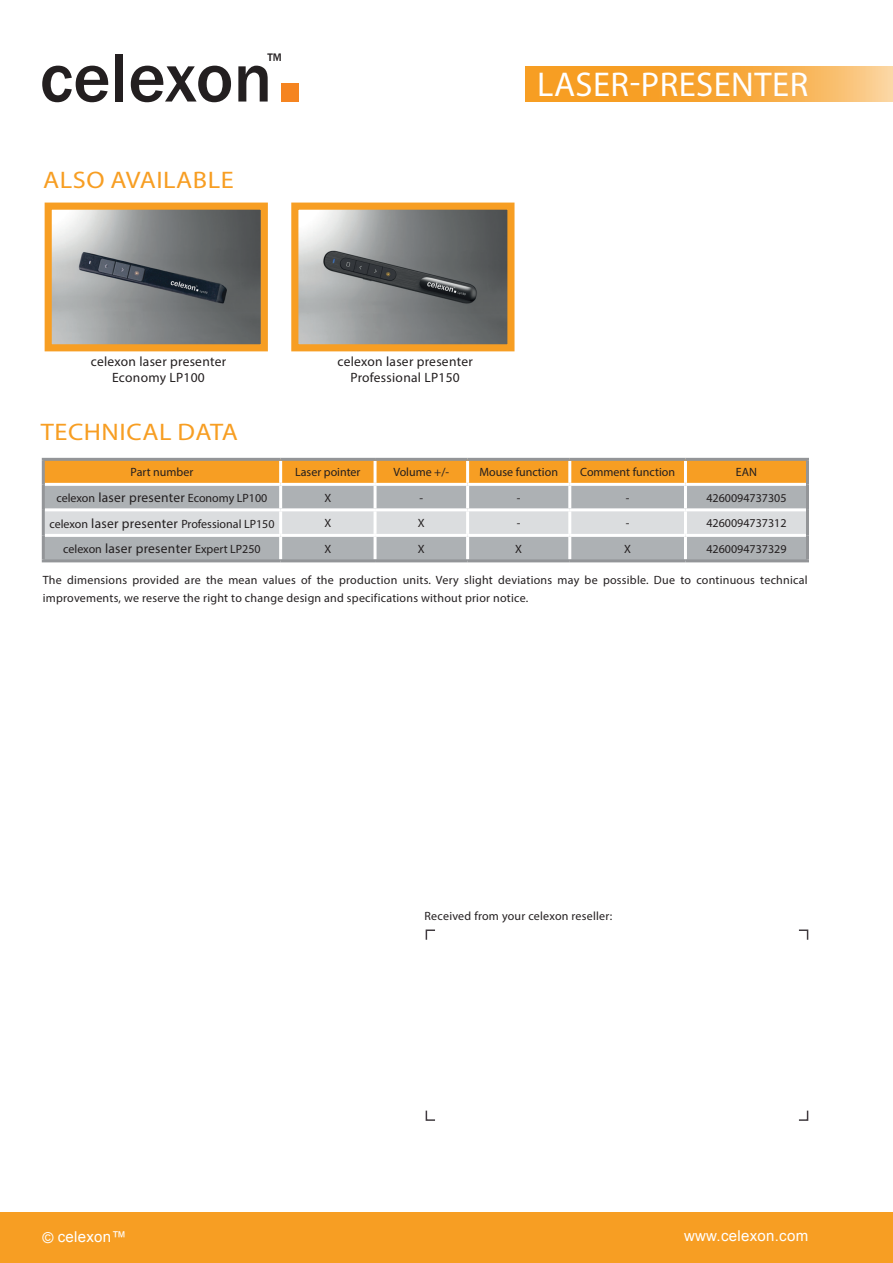
<style>
.page{position:relative;width:893px;height:1263px;background:#fff}
.page>*{position:absolute;margin:0;border:0;box-sizing:border-box;transform-origin:0 0}
.t1{font:500 71.25px "Franklin Gothic";color:#231f20}
.t2{font:34.5px "Myriad Pro";letter-spacing:.015em;color:#fff}
.t3{font:24px "Myriad Pro";letter-spacing:.02em;color:#f79e23;scale:1.1 1}
.t4{font:15px "Arial";letter-spacing:.02em;color:#fff}
.t5{font:13.5px/16.2px "Myriad Pro";letter-spacing:.02em;color:#231f20;text-align:center}
.t6{font:12px/18px "Myriad Pro";letter-spacing:.015em;color:#231f20}
.t7{font:500 11.25px "Franklin Gothic";color:#231f20}
.s1{font-size:142.65px;color:#f58420}
.s2{font-size:13.5px}
</style>
<div class="page">
<div style="left:0;top:1212px;width:893px;height:51px;background:#f79e23"></div>
<svg style="left:526px;top:66px;width:367px;height:35px;background:#f7ab41"></svg>
<div style="left:45px;top:461px;width:761px;height:22px;background:#f79e23"></div>
<div style="left:45px;top:486px;width:761px;height:73px;background:#adb1b4"></div>
<div style="left:45px;top:511px;width:761px;height:23px;background:#dbdddf"></div>
<hr style="left:279px;top:461px;width:3px;height:22px;background:#fff">
<hr style="left:374px;top:461px;width:3px;height:22px;background:#fff">
<hr style="left:466px;top:461px;width:3px;height:22px;background:#fff">
<hr style="left:568px;top:461px;width:3px;height:22px;background:#fff">
<hr style="left:684px;top:461px;width:3px;height:22px;background:#fff">
<hr style="left:279px;top:486px;width:3px;height:22px;background:#fff">
<hr style="left:374px;top:486px;width:3px;height:22px;background:#fff">
<hr style="left:466px;top:486px;width:3px;height:22px;background:#fff">
<hr style="left:568px;top:486px;width:3px;height:22px;background:#fff">
<hr style="left:684px;top:486px;width:3px;height:22px;background:#fff">
<hr style="left:281px;top:508px;width:94px;height:3px;background:#fff">
<hr style="left:375px;top:508px;width:93px;height:3px;background:#fff">
<hr style="left:374px;top:511px;width:3px;height:23px;background:#fff">
<hr style="left:468px;top:508px;width:102px;height:3px;background:#fff">
<hr style="left:466px;top:511px;width:3px;height:23px;background:#fff">
<hr style="left:570px;top:508px;width:115px;height:3px;background:#fff">
<hr style="left:568px;top:511px;width:3px;height:23px;background:#fff">
<hr style="left:685px;top:508px;width:121px;height:3px;background:#fff">
<hr style="left:684px;top:511px;width:3px;height:23px;background:#fff">
<hr style="left:281px;top:534px;width:94px;height:3px;background:#fff">
<hr style="left:375px;top:534px;width:93px;height:3px;background:#fff">
<hr style="left:374px;top:537px;width:3px;height:22px;background:#fff">
<hr style="left:468px;top:534px;width:102px;height:3px;background:#fff">
<hr style="left:466px;top:537px;width:3px;height:22px;background:#fff">
<hr style="left:570px;top:534px;width:115px;height:3px;background:#fff">
<hr style="left:568px;top:537px;width:3px;height:22px;background:#fff">
<hr style="left:685px;top:534px;width:121px;height:3px;background:#fff">
<hr style="left:684px;top:537px;width:3px;height:22px;background:#fff">
<hr style="left:279px;top:537px;width:3px;height:22px;background:#fff">
<hr style="left:45px;top:508px;width:236px;height:3px;background:#fff">
<hr style="left:279px;top:511px;width:3px;height:23px;background:#fff">
<hr style="left:45px;top:534px;width:236px;height:3px;background:#fff">
<hr style="left:42px;top:458px;width:239px;height:3px;background:#939598">
<hr style="left:42px;top:461px;width:3px;height:23px;background:#939598">
<hr style="left:281px;top:458px;width:94px;height:3px;background:#939598">
<hr style="left:375px;top:458px;width:93px;height:3px;background:#939598">
<hr style="left:468px;top:458px;width:102px;height:3px;background:#939598">
<hr style="left:570px;top:458px;width:115px;height:3px;background:#939598">
<hr style="left:685px;top:458px;width:124px;height:3px;background:#939598">
<hr style="left:806px;top:461px;width:3px;height:23px;background:#939598">
<hr style="left:42px;top:484px;width:3px;height:26px;background:#939598">
<hr style="left:806px;top:484px;width:3px;height:26px;background:#939598">
<hr style="left:42px;top:510px;width:3px;height:25px;background:#939598">
<hr style="left:806px;top:510px;width:3px;height:25px;background:#939598">
<hr style="left:42px;top:535px;width:3px;height:24px;background:#939598">
<hr style="left:806px;top:535px;width:3px;height:24px;background:#939598">
<hr style="left:42px;top:559px;width:239px;height:3px;background:#939598">
<hr style="left:281px;top:559px;width:94px;height:3px;background:#939598">
<hr style="left:375px;top:559px;width:93px;height:3px;background:#939598">
<hr style="left:468px;top:559px;width:102px;height:3px;background:#939598">
<hr style="left:570px;top:559px;width:115px;height:3px;background:#939598">
<hr style="left:685px;top:559px;width:124px;height:3px;background:#939598">
<img style="left:53px;top:211px;width:207px;height:132px">
<div style="left:45px;top:203px;width:223px;height:148px;border:7px solid #f79e23"></div>
<img style="left:299px;top:211px;width:207px;height:132px">
<div style="left:291px;top:203px;width:223px;height:148px;border:7px solid #f79e23"></div>
<h1 class="t1" style="left:40px;top:34px;width:269px">celexon<span class="s1">.</span></h1>
<p class="t7" style="left:267px;top:51px;width:16px">TM</p>
<h3 class="t3" style="left:43px;top:165px;width:175px">ALSO AVAILABLE</h3>
<h2 class="t2" style="left:537px;top:63px;width:273px">LASER-PRESENTER</h2>
<p class="t5" style="left:91px;top:353px;width:137px">celexon laser presenter<br>Economy LP100</p>
<p class="t5" style="left:337px;top:353px;width:137px">celexon laser presenter<br>Professional LP150</p>
<h3 class="t3" style="left:41px;top:417px;width:181px">TECHNICAL DATA</h3>
<p class="t6" style="left:131px;top:463px;width:64px">Part number</p>
<p class="t6" style="left:295px;top:463px;width:67px">Laser pointer</p>
<p class="t6" style="left:393px;top:463px;width:57px">Volume +/-</p>
<p class="t6" style="left:479px;top:463px;width:80px">Mouse function</p>
<p class="t6" style="left:580px;top:463px;width:96px">Comment function</p>
<p class="t6" style="left:736px;top:463px;width:23px">EAN</p>
<p class="t6" style="left:56px;top:489px;width:212px">celexon <span class="s2">laser presenter</span> Economy LP100</p>
<p class="t6" style="left:324px;top:488px;width:8px">X</p>
<p class="t6" style="left:419px;top:488px;width:5px">-</p>
<p class="t6" style="left:517px;top:488px;width:5px">-</p>
<p class="t6" style="left:626px;top:488px;width:5px">-</p>
<p class="t6" style="left:706px;top:488px;width:82px">4260094737305</p>
<p class="t6" style="left:49px;top:514px;width:227px">celexon <span class="s2">laser presenter</span> Professional LP150</p>
<p class="t6" style="left:324px;top:514px;width:8px">X</p>
<p class="t6" style="left:418px;top:514px;width:8px">X</p>
<p class="t6" style="left:517px;top:514px;width:5px">-</p>
<p class="t6" style="left:626px;top:514px;width:5px">-</p>
<p class="t6" style="left:706px;top:514px;width:82px">4260094737312</p>
<p class="t6" style="left:63px;top:540px;width:199px">celexon <span class="s2">laser presenter</span> Expert LP250</p>
<p class="t6" style="left:324px;top:539px;width:8px">X</p>
<p class="t6" style="left:418px;top:539px;width:8px">X</p>
<p class="t6" style="left:515px;top:539px;width:8px">X</p>
<p class="t6" style="left:624px;top:539px;width:8px">X</p>
<p class="t6" style="left:706px;top:539px;width:82px">4260094737329</p>
<p class="t6" style="left:43px;top:571px;width:766px">The dimensions provided are the mean values of the production units. Very slight deviations may be possible. Due to continuous technical improvements, we reserve the right to change design and specifications without prior notice.</p>
<p class="t6" style="left:425px;top:906px;width:189px">Received from your celexon reseller:</p>
<p class="t4" style="left:58px;top:1227px;width:70px">celexon™</p>
<p class="t4" style="left:684px;top:1226px;width:126px">www.celexon.com</p>
<p class="t4" style="left:43px;top:1228px;width:13px">©</p>
</div>
